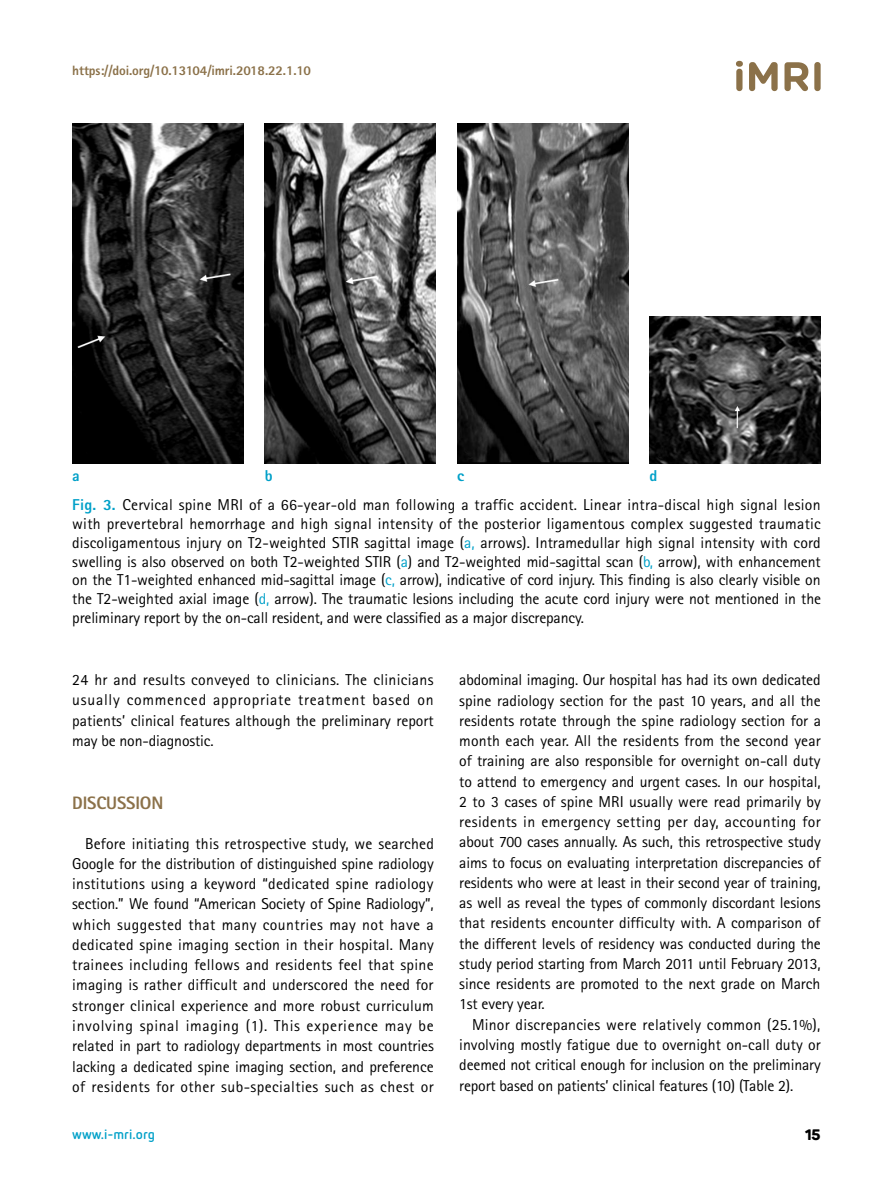
<style>
.page{position:relative;width:893px;height:1191px;background:#fff}
.page>*{position:absolute;margin:0;border:0;box-sizing:border-box;transform-origin:0 0}
.t1{font:800 18px "Rotis Sans Serif Std";letter-spacing:-.01em;color:#8b7149}
.t2{font:15.75px/20.2px "Rotis Sans Serif Std";letter-spacing:-.005em;color:#000;text-align:justify}
.t3{font:15.75px "Rotis Sans Serif Std";letter-spacing:.02em;color:#000}
.t4{font:15.75px "Rotis Sans Serif Std";letter-spacing:.015em;color:#000}
.t5{font:800 15.75px "Rotis Sans Serif Std";color:#00a0c8}
.t6{font:800 15px "Panton";color:#000}
.t7{font:800 13.5px "Rotis Sans Serif Std";letter-spacing:-.01em;color:#8b7149}
.t8{font:700 13.5px "Netto Pro";color:#00a0c8}
.s1{font-weight:800;color:#00a0c8}
.s2{color:#00a0c8}
</style>
<div class="page">
<svg style="left:736px;top:61px;width:7px;height:30px"></svg>
<svg style="left:749px;top:62px;width:29px;height:29px"></svg>
<svg style="left:784px;top:62px;width:24px;height:29px"></svg>
<svg style="left:814px;top:62px;width:7px;height:29px"></svg>
<img style="left:72px;top:123px;width:171px;height:340px">
<img style="left:265px;top:123px;width:171px;height:340px">
<img style="left:457px;top:123px;width:171px;height:340px">
<img style="left:649px;top:316px;width:172px;height:147px">
<p class="t7" style="left:72px;top:62px;width:240px">https://doi.org/10.13104/imri.2018.22.1.10</p>
<p class="t5" style="left:72px;top:466px;width:9px">a</p>
<p class="t5" style="left:265px;top:466px;width:9px">b</p>
<p class="t5" style="left:457px;top:466px;width:8px">c</p>
<p class="t5" style="left:649px;top:466px;width:9px">d</p>
<p class="t2" style="left:72px;top:495px;width:750px;line-height:18.8px"><span class="s1">Fig. 3.</span> Cervical spine MRI of a 66-year-old man following a traffic accident. Linear intra-discal high signal lesion with prevertebral hemorrhage and high signal intensity of the posterior ligamentous complex suggested traumatic discoligamentous injury on T2-weighted STIR sagittal image (<span class="s2">a,</span> arrows). Intramedullar high signal intensity with cord swelling is also observed on both T2-weighted STIR (<span class="s2">a</span>) and T2-weighted mid-sagittal scan (<span class="s2">b,</span> arrow), with enhancement on the T1-weighted enhanced mid-sagittal image (<span class="s2">c,</span> arrow), indicative of cord injury. This finding is also clearly visible on the T2-weighted axial image (<span class="s2">d,</span> arrow). The traumatic lesions including the acute cord injury were not mentioned in the preliminary report by the on-call resident, and were classified as a major discrepancy.</p>
<p class="t2" style="left:72px;top:669px;width:363px">24 hr and results conveyed to clinicians. The clinicians usually commenced appropriate treatment based on patients’ clinical features although the preliminary report may be non-diagnostic.</p>
<p class="t1" style="left:72px;top:791px;width:93px">DISCUSSION</p>
<p class="t2" style="left:72px;top:833px;width:363px;text-indent:13px">Before initiating this retrospective study, we searched Google for the distribution of distinguished spine radiology institutions using a keyword “dedicated spine radiology section.” We found “American Society of Spine Radiology”, which suggested that many countries may not have a dedicated spine imaging section in their hospital. Many trainees including fellows and residents feel that spine imaging is rather difficult and underscored the need for stronger clinical experience and more robust curriculum involving spinal imaging (1). This experience may be related in part to radiology departments in most countries lacking a dedicated spine imaging section, and preference of residents for other sub-specialties such as chest or</p>
<p class="t2" style="left:459px;top:669px;width:363px">abdominal imaging. Our hospital has had its own dedicated</p>
<p class="t2" style="left:459px;top:690px;width:363px">spine radiology section for the past 10 years, and all the</p>
<p class="t2" style="left:459px;top:710px;width:363px">residents rotate through the spine radiology section for a</p>
<p class="t2" style="left:459px;top:730px;width:363px">month each year. All the residents from the second year</p>
<p class="t2" style="left:459px;top:750px;width:363px">of training are also responsible for overnight on-call duty</p>
<p class="t2" style="left:459px;top:771px;width:363px">to attend to emergency and urgent cases. In our hospital,</p>
<p class="t2" style="left:459px;top:791px;width:363px">2 to 3 cases of spine MRI usually were read primarily by</p>
<p class="t3" style="left:459px;top:812px;width:363px">residents in emergency setting per day, accounting for</p>
<p class="t2" style="left:459px;top:831px;width:363px">about 700 cases annually. As such, this retrospective study</p>
<p class="t2" style="left:459px;top:852px;width:363px">aims to focus on evaluating interpretation discrepancies of</p>
<p class="t2" style="left:459px;top:872px;width:363px">residents who were at least in their second year of training,</p>
<p class="t2" style="left:459px;top:892px;width:363px">as well as reveal the types of commonly discordant lesions</p>
<p class="t2" style="left:459px;top:913px;width:363px">that residents encounter difficulty with. A comparison of</p>
<p class="t2" style="left:459px;top:933px;width:363px">the different levels of residency was conducted during the</p>
<p class="t2" style="left:459px;top:953px;width:363px">study period starting from March 2011 until February 2013,</p>
<p class="t2" style="left:459px;top:973px;width:363px">since residents are promoted to the next grade on March</p>
<p class="t2" style="left:459px;top:994px;width:87px">1st every year.</p>
<p class="t4" style="left:472px;top:1015px;width:350px">Minor discrepancies were relatively common (25.1%),</p>
<p class="t2" style="left:459px;top:1034px;width:363px">involving mostly fatigue due to overnight on-call duty or</p>
<p class="t2" style="left:459px;top:1054px;width:363px">deemed not critical enough for inclusion on the preliminary</p>
<p class="t2" style="left:459px;top:1075px;width:336px">report based on patients’ clinical features (10) (Table 2).</p>
<p class="t8" style="left:72px;top:1124px;width:84px">www.i-mri.org</p>
<p class="t6" style="left:805px;top:1125px;width:17px">15</p>
</div>
